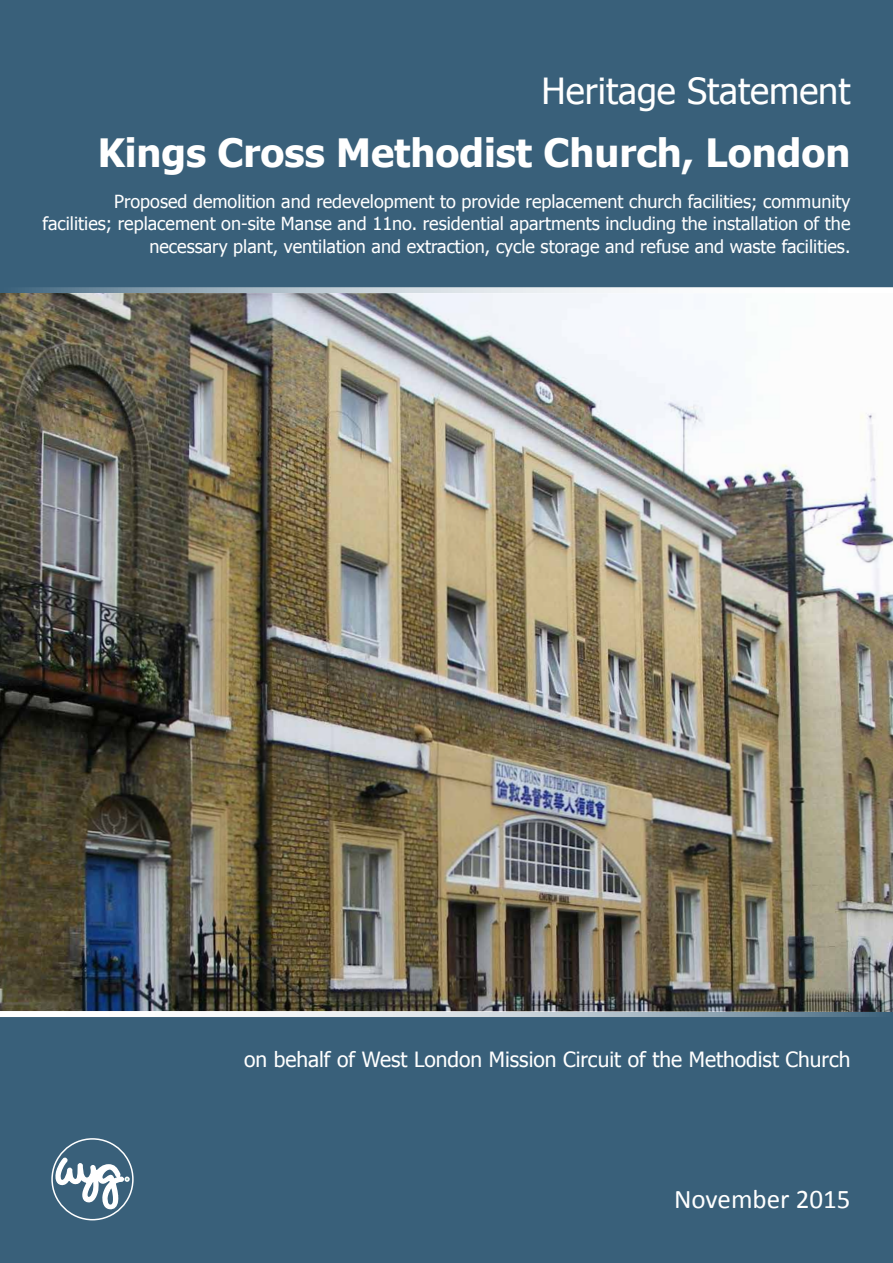
<style>
.page{position:relative;width:893px;height:1263px;background:#39607a}
.page>*{position:absolute;margin:0;border:0;box-sizing:border-box;transform-origin:0 0}
.t1{font:700 39px "Tahoma";color:#fff}
.t2{font:36px "Tahoma";color:#fff}
.t3{font:27px "Calibri";color:#fff}
.t4{font:21px "Tahoma";color:#fff}
.t5{font:18px/22.5px "Tahoma";color:#fff;text-align:right}
</style>
<div class="page">
<img style="left:0;top:293px;width:893px;height:718px">
<svg style="left:0;top:287px;width:893px;height:6px"></svg>
<svg style="left:0;top:1011px;width:893px;height:6px"></svg>
<div style="left:52px;top:1139px;width:81px;height:81px;background:#39607a;border-radius:50%"></div>
<div style="left:51px;top:1138px;width:83px;height:82px;border:2px solid #fff;border-radius:50%"></div>
<svg style="left:55px;top:1155px;width:75px;height:76px"></svg>
<h2 class="t2" style="left:542px;top:67px;width:310px">Heritage Statement</h2>
<h1 class="t1" style="left:98px;top:126px;width:754px">Kings Cross Methodist Church, London</h1>
<p class="t5" style="left:43px;top:189px;width:809px">Proposed demolition and redevelopment to provide replacement church facilities; community facilities; replacement on-site Manse and 11no. residential apartments including the installation of the necessary plant, ventilation and extraction, cycle storage and refuse and waste facilities.</p>
<p class="t4" style="left:244px;top:1045px;width:608px">on behalf of West London Mission Circuit of the Methodist Church</p>
<h3 class="t3" style="left:674px;top:1182px;width:178px">November 2015</h3>
</div>
